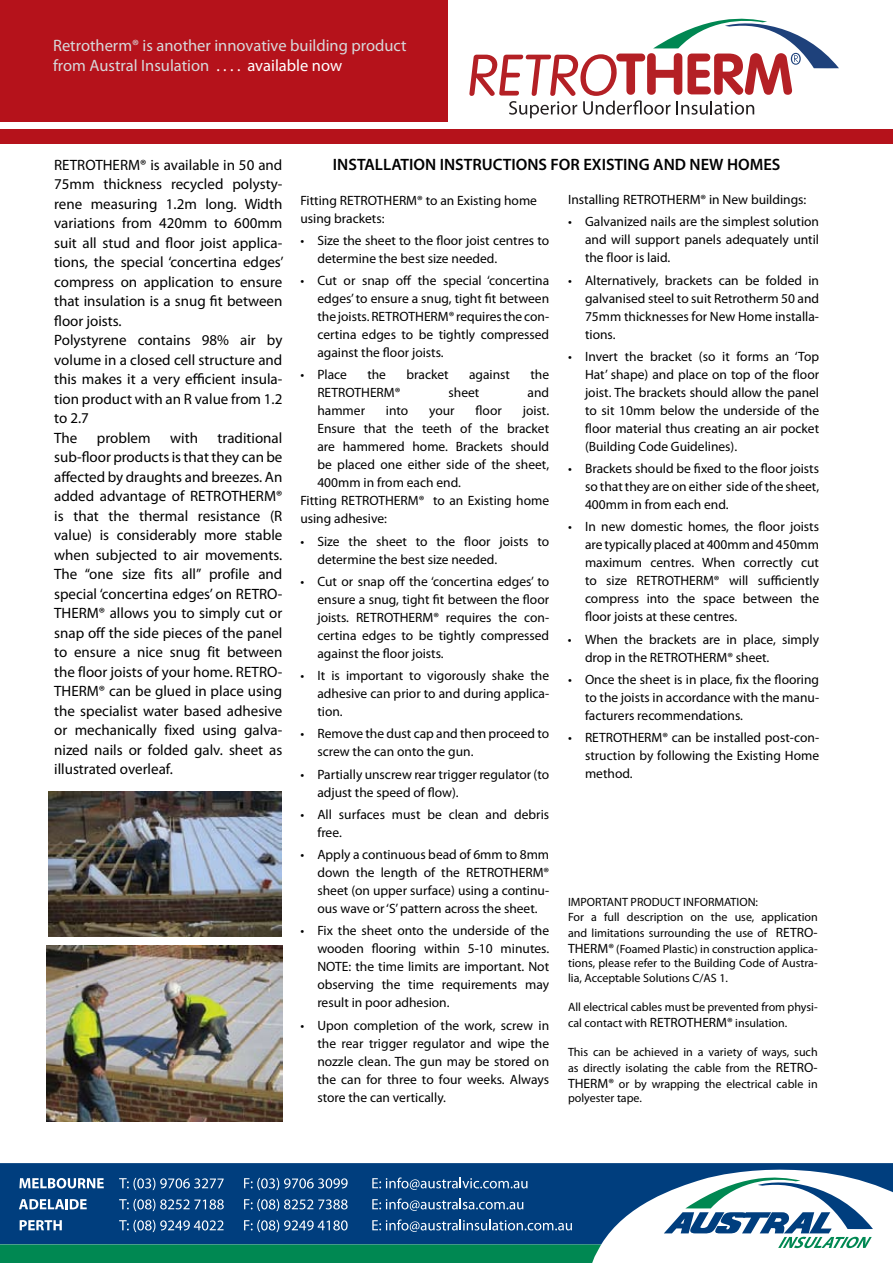
<style>
.page{position:relative;width:893px;height:1263px;background:#fff}
.page>*{position:absolute;margin:0;border:0;box-sizing:border-box;transform-origin:0 0}
.t1{font:16.5px/19.8px "Myriad Pro";color:#d7d8da}
.t2{font:600 16.5px "Myriad Pro";color:#000}
.t3{font:15px/19.5px "Myriad Pro";color:#000}
.t4{font:13.5px/18px "Myriad Pro";color:#000;text-align:justify}
.t5{font:12px/16.2px "Myriad Pro";color:#000}
.s1{color:#fff}
.s2{font-size:13.5px}
</style>
<div class="page">
<div style="left:0;top:0;width:448px;height:121px;background:#b5121b"></div>
<div style="left:0;top:130px;width:893px;height:14px;background:#b5121b"></div>
<img style="left:47px;top:945px;width:236px;height:176px">
<img style="left:48px;top:792px;width:234px;height:145px">
<svg style="left:469px;top:19px;width:370px;height:99px"></svg>
<svg style="left:0;top:1163px;width:893px;height:81px;background:#144d88"></svg>
<div style="left:0;top:1244px;width:601px;height:19px;background:#008852"></div>
<svg style="left:664px;top:1172px;width:209px;height:76px"></svg>
<svg style="left:19px;top:1178px;width:85px;height:10px"></svg>
<svg style="left:119px;top:1178px;width:105px;height:12px"></svg>
<svg style="left:244px;top:1178px;width:104px;height:12px"></svg>
<svg style="left:372px;top:1177px;width:155px;height:13px;background:#38689a"></svg>
<svg style="left:19px;top:1199px;width:68px;height:10px"></svg>
<svg style="left:119px;top:1199px;width:105px;height:12px"></svg>
<svg style="left:244px;top:1199px;width:104px;height:12px"></svg>
<svg style="left:372px;top:1198px;width:151px;height:13px;background:#38689a"></svg>
<svg style="left:20px;top:1220px;width:42px;height:10px"></svg>
<svg style="left:119px;top:1220px;width:105px;height:12px"></svg>
<svg style="left:244px;top:1220px;width:104px;height:12px"></svg>
<svg style="left:372px;top:1219px;width:200px;height:13px;background:#39699b"></svg>
<p class="t1" style="left:53px;top:35px;width:355px">Retrotherm® is another innovative building product from Austral Insulation <span class="s1">. . . . available now</span></p>
<p class="t3" style="left:54px;top:155px;width:231px">RETROTHERM® is available in 50 and<br>75mm thickness recycled polysty&shy;rene measuring 1.2m long. Width variations from 420mm to 600mm suit all stud and floor joist applica&shy;tions, the special ‘concertina edges’ compress on application to ensure that insulation is a snug fit between floor joists.<br>Polystyrene contains 98% air by volume in a closed cell structure and this makes it a very efficient insula&shy;tion product with an R value from 1.2 to 2.7<br>The</p>
<p class="t3" style="left:54px;top:428px;width:230px;text-align:justify;text-indent:163px">traditional sub-floor products is that they can be affected by draughts and breezes. An added advantage of RETROTHERM® is that the thermal resistance (R value) is considerably more stable when subjected to air movements.<br>The “one size fits all” profile and special ‘concertina edges’ on RETRO-THERM® allows you to simply cut or snap off the side pieces of the panel to ensure a nice snug fit between the floor joists of your home. RETRO-THERM® can be glued in place using the specialist water based adhesive or mechanically fixed using galva&shy;nized nails or folded galv. sheet as illustrated overleaf.</p>
<p class="t3" style="left:97px;top:428px;width:55px">problem</p>
<p class="t3" style="left:170px;top:428px;width:29px">with</p>
<p class="t2" style="left:333px;top:154px;width:449px">INSTALLATION INSTRUCTIONS FOR EXISTING AND NEW HOMES</p>
<p class="t4" style="left:300px;top:191px;width:238px">Fitting RETROTHERM® to an Existing home using brackets:</p>
<p class="t4" style="left:317px;top:231px;width:233px;text-indent:-17px">• Size the sheet to the floor joist centres to determine the best size needed.</p>
<p class="t4" style="left:317px;top:271px;width:233px;text-indent:-17px">• Cut or snap off the special ‘concertina edges’ to ensure a snug, tight fit between the joists. RETROTHERM® requires the con&shy;certina edges to be tightly compressed against the floor joists.</p>
<p class="t4" style="left:300px;top:366px;width:48px">• Place</p>
<p class="t4" style="left:367px;top:366px;width:20px">the</p>
<p class="t4" style="left:406px;top:366px;width:44px">bracket</p>
<p class="t4" style="left:469px;top:366px;width:43px">against</p>
<p class="t4" style="left:530px;top:366px;width:20px">the</p>
<p class="t4" style="left:317px;top:384px;width:85px">RETROTHERM®</p>
<p class="t4" style="left:449px;top:384px;width:32px">sheet</p>
<p class="t4" style="left:528px;top:384px;width:23px">and</p>
<p class="t4" style="left:317px;top:402px;width:49px">hammer</p>
<p class="t4" style="left:386px;top:402px;width:24px">into</p>
<p class="t4" style="left:429px;top:402px;width:27px">your</p>
<p class="t4" style="left:476px;top:402px;width:28px">floor</p>
<p class="t4" style="left:523px;top:402px;width:28px">joist.</p>
<p class="t4" style="left:317px;top:420px;width:233px">Ensure that the teeth of the bracket</p>
<p class="t4" style="left:317px;top:438px;width:233px">are hammered home. Brackets should</p>
<p class="t4" style="left:317px;top:456px;width:233px">be placed one either side of the sheet,</p>
<p class="t4" style="left:317px;top:474px;width:145px">400mm in from each end.</p>
<p class="t4" style="left:300px;top:492px;width:250px">Fitting RETROTHERM® to an Existing home</p>
<p class="t4" style="left:300px;top:510px;width:88px">using adhesive:</p>
<p class="t4" style="left:317px;top:532px;width:233px;text-indent:-17px">• Size the sheet to the floor joists to determine the best size needed.</p>
<p class="t4" style="left:317px;top:572px;width:233px;text-indent:-17px">• Cut or snap off the ‘concertina edges’ to ensure a snug, tight fit between the floor joists. RETROTHERM® requires the con&shy;certina edges to be tightly compressed against the floor joists.</p>
<p class="t4" style="left:317px;top:666px;width:233px;text-indent:-17px">• It is important to vigorously shake the adhesive can prior to and during applica&shy;tion.</p>
<p class="t4" style="left:317px;top:725px;width:233px;text-indent:-17px">• Remove the dust cap and then proceed to screw the can onto the gun.</p>
<p class="t4" style="left:317px;top:765px;width:233px;text-indent:-17px">• Partially unscrew rear trigger regulator (to adjust the speed of flow).</p>
<p class="t4" style="left:317px;top:805px;width:233px;text-indent:-17px">• All surfaces must be clean and debris free.</p>
<p class="t4" style="left:317px;top:845px;width:233px;text-indent:-17px">• Apply a continuous bead of 6mm to 8mm down the length of the RETROTHERM® sheet (on upper surface) using a continu&shy;ous wave or ‘S’ pattern across the sheet.</p>
<p class="t4" style="left:317px;top:921px;width:233px;text-indent:-17px">• Fix the sheet onto the underside of the wooden flooring within 5-10 minutes.<br>NOTE: the time limits are important. Not observing the time requirements may result in poor adhesion.</p>
<p class="t4" style="left:317px;top:1016px;width:233px;text-indent:-17px">• Upon completion of the work, screw in the rear trigger regulator and wipe the nozzle clean. The gun may be stored on the can for three to four weeks. Always store the can vertically.</p>
<p class="t4" style="left:568px;top:190px;width:240px">Installing RETROTHERM® in New buildings:</p>
<p class="t4" style="left:585px;top:213px;width:236px;text-indent:-17px">• Galvanized nails are the simplest solution and will support panels adequately until the floor is laid.</p>
<p class="t4" style="left:585px;top:271px;width:236px;text-indent:-17px">• Alternatively, brackets can be folded in galvanised steel to suit Retrotherm 50 and 75mm thicknesses for New Home installa&shy;tions.</p>
<p class="t4" style="left:585px;top:347px;width:236px;text-indent:-17px">• Invert the bracket (so it forms an ‘Top Hat’ shape) and place on top of the floor joist. The brackets should allow the panel to sit 10mm below the underside of the floor material thus creating an air pocket (Building Code Guidelines).</p>
<p class="t4" style="left:585px;top:459px;width:236px;text-indent:-17px">• Brackets should be fixed to the floor joists so that they are on either side of the sheet, 400mm in from each end.</p>
<p class="t4" style="left:585px;top:518px;width:236px;text-indent:-17px">• In new domestic homes, the floor joists are typically placed at 400mm and 450mm maximum centres. When correctly cut to size RETROTHERM® will sufficiently compress into the space between the floor joists at these centres.</p>
<p class="t4" style="left:585px;top:630px;width:236px;text-indent:-17px">• When the brackets are in place, simply drop in the RETROTHERM® sheet.</p>
<p class="t4" style="left:585px;top:670px;width:236px;text-indent:-17px">• Once the sheet is in place, fix the flooring to the joists in accordance with the manu&shy;facturers recommendations.</p>
<p class="t4" style="left:585px;top:728px;width:236px;text-indent:-17px">• RETROTHERM® can be installed post-con&shy;struction by following the Existing Home method.</p>
<p class="t5" style="left:568px;top:895px;width:251px;line-height:14.4px">IMPORTANT PRODUCT INFORMATION:<br>For a full description on the use, application</p>
<p class="t5" style="left:568px;top:924px;width:251px">and limitations surrounding the use of <span class="s2">RETRO-<br>THERM®</span> (Foamed Plastic) in construction applica-</p>
<p class="t5" style="left:568px;top:956px;width:251px;line-height:14.4px">tions, please refer to the Building Code of Austra&shy;lia, Acceptable Solutions C/AS 1.</p>
<p class="t5" style="left:568px;top:998px;width:251px">All electrical cables must be prevented from physi&shy;cal contact with <span class="s2">RETROTHERM®</span> insulation.</p>
<p class="t5" style="left:568px;top:1043px;width:251px;text-align:justify">This can be achieved in a variety of ways, such as directly isolating the cable from the <span class="s2">RETRO-THERM®</span> or by wrapping the electrical cable in</p>
<p class="t5" style="left:568px;top:1090px;width:75px">polyester tape.</p>
</div>
